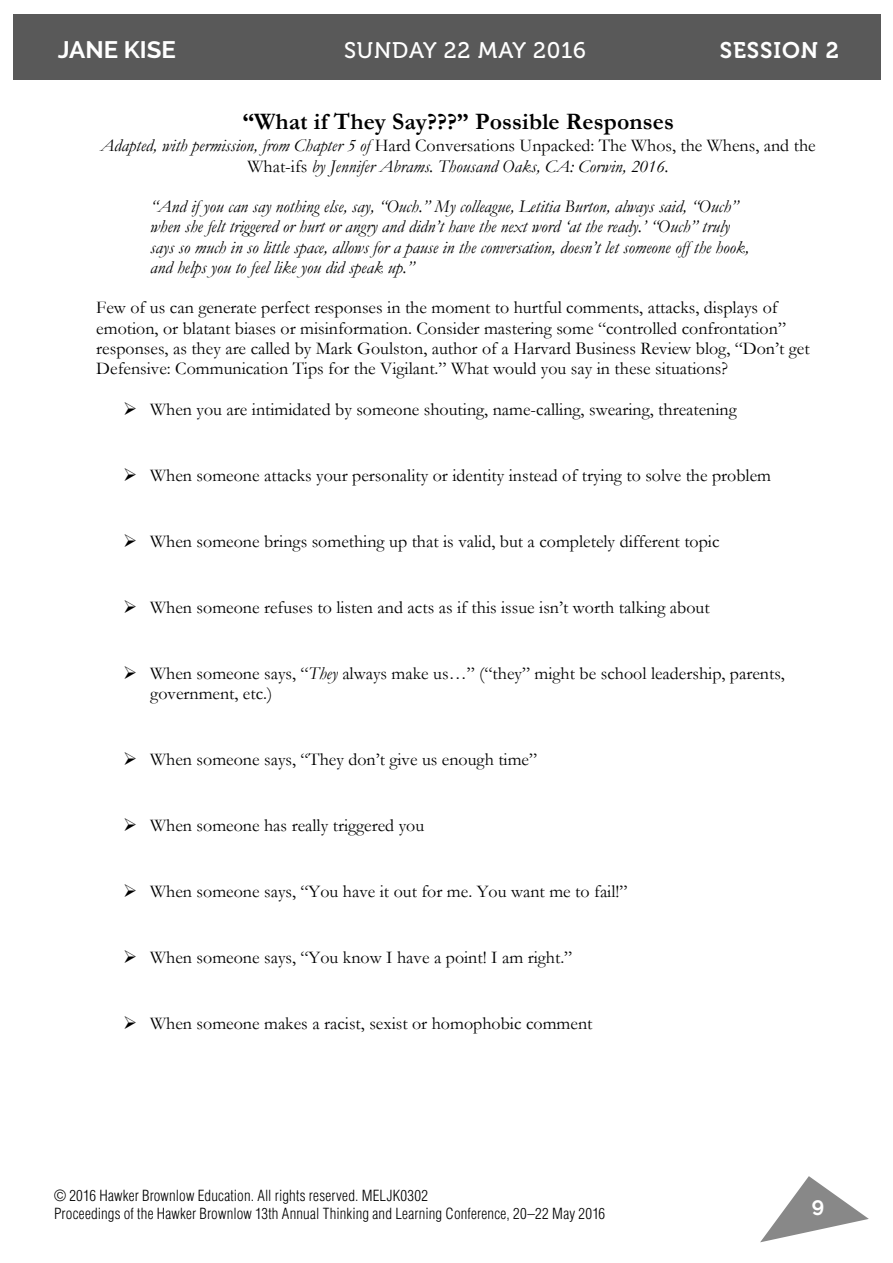
<style>
.page{position:relative;width:893px;height:1263px;background:#fff}
.page>*{position:absolute;margin:0;border:0;box-sizing:border-box;transform-origin:0 0}
.t1{font:700 24px "Raleway";color:#fff}
.t2{font:700 23.7px "Garamond";letter-spacing:.005em;color:#000}
.t3{font:22.5px "Museo 500";letter-spacing:.04em;color:#fff}
.t4{font:22.5px "Museo 700";letter-spacing:.04em;color:#fff}
.t5{font:700 21px "Raleway";color:#fff}
.t6{font:18px/20.2px "Garamond";color:#000}
.t7{font:italic 18px/20.2px "Garamond";color:#000;text-align:center}
.t8{font:300 condensed 15px/18px "Helvetica LT Std";letter-spacing:.01em;color:#000}
.s1{font-style:normal}
.s2{font-style:italic}
</style>
<div class="page">
<svg style="left:760px;top:1176px;width:109px;height:66px"></svg>
<div style="left:13px;top:14px;width:867px;height:65px;background:#595959"></div>
<h1 class="t1" style="left:58px;top:36px;width:120px">JANE KISE</h1>
<p class="t3" style="left:344px;top:42px;width:243px">SUNDAY 22 MAY 2016</p>
<p class="t4" style="left:720px;top:42px;width:121px">SESSION 2</p>
<h2 class="t2" style="left:242px;top:106px;width:433px">“What if They Say???” Possible Responses</h2>
<p class="t7" style="left:101px;top:135px;width:717px">Adapted, with permission, from Chapter 5 of <span class="s1">Hard Conversations Unpacked: The Whos, the Whens, and the<br>What-ifs</span> by Jennifer Abrams. Thousand Oaks, CA: Corwin, 2016.</p>
<p class="t7" style="left:150px;top:196px;width:600px;text-align:left">“And if you can say nothing else, say, “Ouch.” My colleague, Letitia Burton, always said, “Ouch” when she felt triggered or hurt or angry and didn’t have the next word ‘at the ready.’ “Ouch” truly says so much in so little space, allows for a pause in the conversation, doesn’t let someone off the hook, and helps you to feel like you did speak up.”</p>
<p class="t6" style="left:96px;top:297px;width:715px">Few of us can generate perfect responses in the moment to hurtful comments, attacks, displays of emotion, or blatant biases or misinformation. Consider mastering some “controlled confrontation” responses, as they are called by Mark Goulston, author of a Harvard Business Review blog, “Don’t get Defensive: Communication Tips for the Vigilant.” What would you say in these situations?</p>
<p class="t6" style="left:150px;top:399px;width:588px">When you are intimidated by someone shouting, name-calling, swearing, threatening</p>
<p class="t6" style="left:150px;top:465px;width:622px">When someone attacks your personality or identity instead of trying to solve the problem</p>
<p class="t6" style="left:150px;top:531px;width:571px">When someone brings something up that is valid, but a completely different topic</p>
<p class="t6" style="left:150px;top:597px;width:561px">When someone refuses to listen and acts as if this issue isn’t worth talking about</p>
<p class="t6" style="left:150px;top:663px;width:636px">When someone says, “<span class="s2">They</span> always make us…” (“they” might be school leadership, parents, government, etc.)</p>
<p class="t6" style="left:150px;top:749px;width:388px">When someone says, “They don’t give us enough time”</p>
<p class="t6" style="left:150px;top:815px;width:275px">When someone has really triggered you</p>
<p class="t6" style="left:150px;top:881px;width:479px">When someone says, “You have it out for me. You want me to fail!”</p>
<p class="t6" style="left:150px;top:947px;width:424px">When someone says, “You know I have a point! I am right.”</p>
<p class="t6" style="left:150px;top:1012px;width:444px">When someone makes a racist, sexist or homophobic comment</p>
<p class="t8" style="left:54px;top:1189px;width:553px">© 2016 Hawker Brownlow Education. All rights reserved. MELJK0302<br>Proceedings of the Hawker Brownlow 13th Annual Thinking and Learning Conference, 20–22 May 2016</p>
<p class="t5" style="left:812px;top:1193px;width:14px">9</p>
</div>
